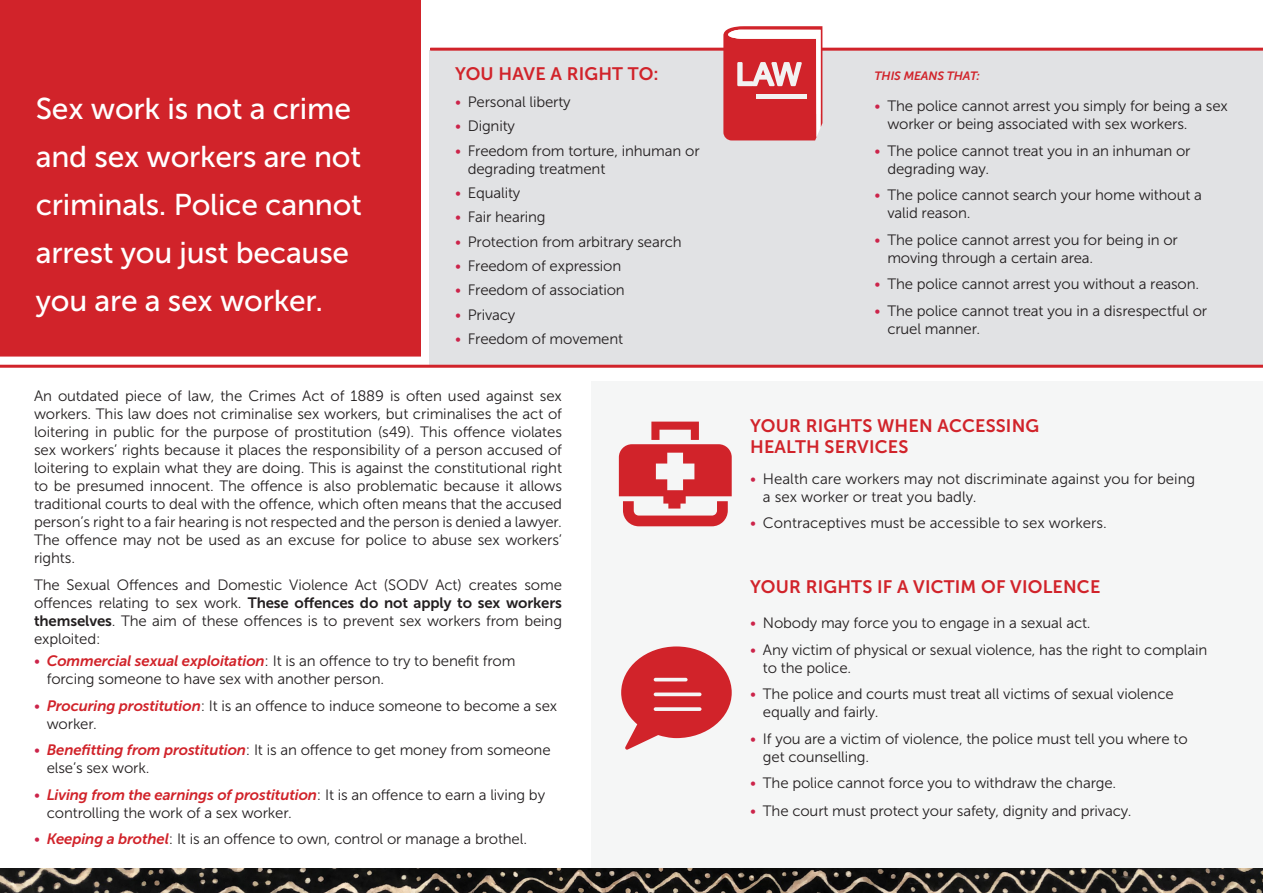
<style>
.page{position:relative;width:1263px;height:893px;background:#fff}
.page>*{position:absolute;margin:0;border:0;box-sizing:border-box;transform-origin:0 0}
.H1_white{font:30px/48px "Museo Sans 500";letter-spacing:-.01em;color:#fff}
.t1{font:18px/21px "Museo Sans 700";letter-spacing:.01em;color:#d1232a}
.text{font:15px/18px "Museo Sans 300";letter-spacing:-.01em;color:#231f20}
.Note{font:italic 12px "Museo Sans 700";letter-spacing:-.01em;color:#d1232a}
.s1{color:#cc244a}
.s2{font-family:"Museo Sans 700"}
.s3{font-family:"Museo Sans 700";font-style:italic;color:#d1232a}
</style>
<div class="page">
<div style="left:592px;top:381px;width:671px;height:490px;background:#f5f6f6"></div>
<div style="left:429px;top:50px;width:834px;height:315px;background:#e1e2e4"></div>
<div style="left:0;top:0;width:421px;height:357px;background:#d1232a"></div>
<svg style="left:0;top:365px;width:1263px;height:3px;background:#d5373d"></svg>
<img style="left:0;top:868px;width:1263px;height:25px">
<svg style="left:430px;top:26px;width:833px;height:114px"></svg>
<div style="left:756px;top:94px;width:51px;height:5px;background:#f2f2f2"></div>
<svg style="left:619px;top:422px;width:113px;height:104px"></svg>
<svg style="left:621px;top:646px;width:111px;height:104px"></svg>
<p class="H1_white" style="left:36px;top:85px;width:328px">Sex work is not a crime and sex workers are not criminals. Police cannot arrest you just because you are a sex worker.</p>
<h1 class="t1" style="left:455px;top:64px;width:205px">YOU HAVE A RIGHT TO:</h1>
<p class="text" style="left:455px;top:93px;width:117px"><span class="s1">•</span> Personal liberty</p>
<p class="text" style="left:455px;top:117px;width:62px"><span class="s1">•</span> Dignity</p>
<p class="text" style="left:468px;top:141px;width:233px;text-indent:-13px"><span class="s1">•</span> Freedom from torture, inhuman or degrading treatment</p>
<p class="text" style="left:455px;top:184px;width:67px"><span class="s1">•</span> Equality</p>
<p class="text" style="left:455px;top:208px;width:92px"><span class="s1">•</span> Fair hearing</p>
<p class="text" style="left:455px;top:233px;width:228px"><span class="s1">•</span> Protection from arbitrary search</p>
<p class="text" style="left:455px;top:257px;width:168px"><span class="s1">•</span> Freedom of expression</p>
<p class="text" style="left:455px;top:281px;width:171px"><span class="s1">•</span> Freedom of association</p>
<p class="text" style="left:455px;top:306px;width:62px"><span class="s1">•</span> Privacy</p>
<p class="text" style="left:455px;top:330px;width:170px"><span class="s1">•</span> Freedom of movement</p>
<p class="text" style="left:34px;top:387px;width:530px;text-align:justify">An outdated piece of law, the Crimes Act of 1889 is often used against sex workers. This law does not criminalise sex workers, but criminalises the act of loitering in public for the purpose of prostitution (s49). This offence violates sex workers’ rights because it places the responsibility of a person accused of loitering to explain what they are doing. This is against the constitutional right to be presumed innocent. The offence is also problematic because it allows traditional courts to deal with the offence, which often means that the accused person’s right to a fair hearing is not respected and the person is denied a lawyer.<br>The offence may not be used as an excuse for police to abuse sex workers’ rights.</p>
<p class="text" style="left:34px;top:576px;width:530px;text-align:justify">The Sexual Offences and Domestic Violence Act (SODV Act) creates some offences relating to sex work. <span class="s2">These offences do not apply to sex workers themselves</span>. The aim of these offences is to prevent sex workers from being exploited:</p>
<p class="text" style="left:47px;top:652px;width:470px;text-indent:-13px"><span class="s1">•</span> <span class="s3">Commercial sexual exploitation</span>: It is an offence to try to benefit from forcing someone to have sex with another person.</p>
<p class="text" style="left:47px;top:696px;width:512px;text-indent:-13px"><span class="s1">•</span> <span class="s3">Procuring prostitution</span>: It is an offence to induce someone to become a sex worker.</p>
<p class="text" style="left:47px;top:741px;width:505px;text-indent:-13px"><span class="s1">•</span> <span class="s3">Benefitting from prostitution</span>: It is an offence to get money from someone else’s sex work.</p>
<p class="text" style="left:47px;top:785px;width:500px;text-indent:-13px"><span class="s1">•</span> <span class="s3">Living from the earnings of prostitution</span>: It is an offence to earn a living by controlling the work of a sex worker.</p>
<p class="text" style="left:34px;top:830px;width:494px"><span class="s1">•</span> <span class="s3">Keeping a brothel</span>: It is an offence to own, control or manage a brothel.</p>
<p class="Note" style="left:874px;top:70px;width:107px">THIS MEANS THAT:</p>
<p class="text" style="left:887px;top:97px;width:342px;text-indent:-13px"><span class="s1">•</span> The police cannot arrest you simply for being a sex worker or being associated with sex workers.</p>
<p class="text" style="left:887px;top:142px;width:305px;text-indent:-13px"><span class="s1">•</span> The police cannot treat you in an inhuman or degrading way.</p>
<p class="text" style="left:887px;top:186px;width:316px;text-indent:-13px"><span class="s1">•</span> The police cannot search your home without a valid reason.</p>
<p class="text" style="left:887px;top:231px;width:292px;text-indent:-13px"><span class="s1">•</span> The police cannot arrest you for being in or moving through a certain area.</p>
<p class="text" style="left:874px;top:275px;width:326px"><span class="s1">•</span> The police cannot arrest you without a reason.</p>
<p class="text" style="left:887px;top:302px;width:321px;text-indent:-13px"><span class="s1">•</span> The police cannot treat you in a disrespectful or cruel manner.</p>
<h1 class="t1" style="left:750px;top:415px;width:291px">YOUR RIGHTS WHEN ACCESSING<br>HEALTH SERVICES</h1>
<p class="text" style="left:763px;top:470px;width:434px;text-indent:-13px"><span class="s1">•</span> Health care workers may not discriminate against you for being a sex worker or treat you badly.</p>
<p class="text" style="left:750px;top:514px;width:358px"><span class="s1">•</span> Contraceptives must be accessible to sex workers.</p>
<h1 class="t1" style="left:750px;top:576px;width:352px">YOUR RIGHTS IF A VICTIM OF VIOLENCE</h1>
<p class="text" style="left:750px;top:614px;width:342px"><span class="s1">•</span> Nobody may force you to engage in a sexual act.</p>
<p class="text" style="left:763px;top:641px;width:446px;text-indent:-13px"><span class="s1">•</span> Any victim of physical or sexual violence, has the right to complain to the police.</p>
<p class="text" style="left:763px;top:685px;width:412px;text-indent:-13px"><span class="s1">•</span> The police and courts must treat all victims of sexual violence equally and fairly.</p>
<p class="text" style="left:763px;top:730px;width:426px;text-indent:-13px"><span class="s1">•</span> If you are a victim of violence, the police must tell you where to get counselling.</p>
<p class="text" style="left:750px;top:774px;width:368px"><span class="s1">•</span> The police cannot force you to withdraw the charge.</p>
<p class="text" style="left:750px;top:802px;width:383px"><span class="s1">•</span> The court must protect your safety, dignity and privacy.</p>
</div>
